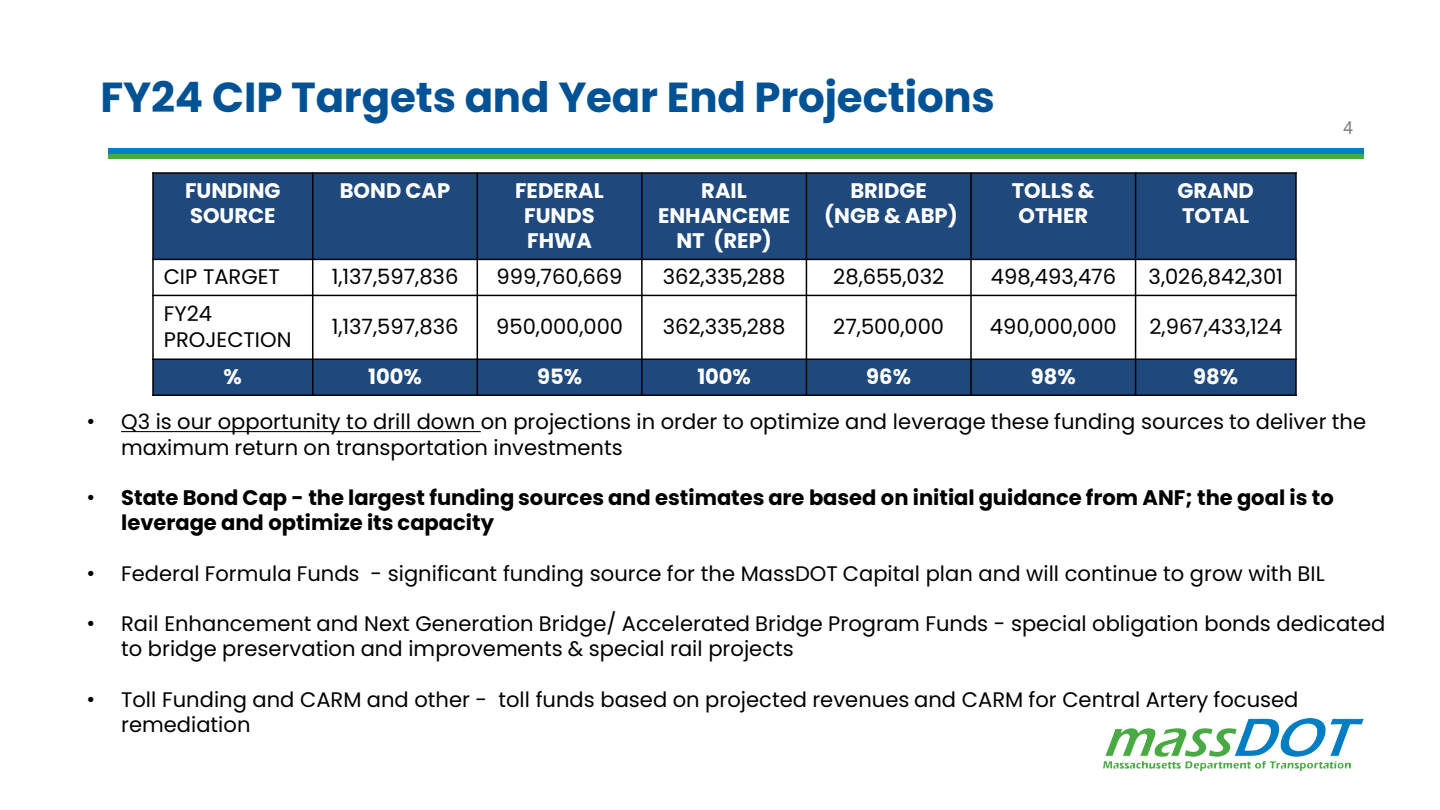
<style>
.page{position:relative;width:1440px;height:810px;background:#fff}
.page>*{position:absolute;margin:0;border:0;box-sizing:border-box;transform-origin:0 0}
.t1{font:700 42px "Poppins";letter-spacing:-.005em;color:#005295}
.t2{font:21px/25.2px "Poppins";color:#000}
.t3{font:700 21px/25.2px "Poppins";color:#000}
.t4{font:700 21px/25.2px "Poppins";color:#fff;text-align:center}
.t5{font:18px "Arial";color:#808285}
.s1{font-family:"Arial"}
.s2{font-family:"Arial";font-weight:400}
</style>
<div class="page">
<div style="left:108px;top:154px;width:1256px;height:5px;background:#49a942"></div>
<div style="left:108px;top:148px;width:1256px;height:6px;background:#007dc3"></div>
<img style="left:1104px;top:719px;width:259px;height:52px">
<svg style="left:121px;top:431px;width:360px;height:1px"></svg>
<div style="left:153px;top:173px;width:160px;height:86px;background:#1f497d"></div>
<div style="left:313px;top:173px;width:164px;height:86px;background:#1f497d"></div>
<div style="left:477px;top:173px;width:165px;height:86px;background:#1f497d"></div>
<div style="left:642px;top:173px;width:164px;height:86px;background:#1f497d"></div>
<div style="left:806px;top:173px;width:165px;height:86px;background:#1f497d"></div>
<div style="left:971px;top:173px;width:165px;height:86px;background:#1f497d"></div>
<div style="left:1136px;top:173px;width:160px;height:86px;background:#1f497d"></div>
<div style="left:153px;top:359px;width:160px;height:36px;background:#1f497d"></div>
<div style="left:313px;top:359px;width:164px;height:36px;background:#1f497d"></div>
<div style="left:477px;top:359px;width:165px;height:36px;background:#1f497d"></div>
<div style="left:642px;top:359px;width:164px;height:36px;background:#1f497d"></div>
<div style="left:806px;top:359px;width:165px;height:36px;background:#1f497d"></div>
<div style="left:971px;top:359px;width:165px;height:36px;background:#1f497d"></div>
<div style="left:1136px;top:359px;width:160px;height:36px;background:#1f497d"></div>
<hr style="left:312px;top:172px;width:1px;height:224px;background:#000">
<hr style="left:477px;top:172px;width:1px;height:224px;background:#000">
<hr style="left:641px;top:172px;width:2px;height:224px;background:#000">
<hr style="left:806px;top:172px;width:1px;height:224px;background:#000">
<hr style="left:970px;top:172px;width:2px;height:224px;background:#000">
<hr style="left:1135px;top:172px;width:1px;height:224px;background:#000">
<hr style="left:152px;top:259px;width:1145px;height:1px;background:#000">
<hr style="left:152px;top:295px;width:1145px;height:1px;background:#000">
<hr style="left:152px;top:359px;width:1145px;height:1px;background:#000">
<hr style="left:152px;top:172px;width:2px;height:224px;background:#000">
<hr style="left:1295px;top:172px;width:2px;height:224px;background:#000">
<hr style="left:152px;top:172px;width:1145px;height:2px;background:#000">
<hr style="left:152px;top:395px;width:1145px;height:1px;background:#000">
<h2 class="t1" style="left:100px;top:73px;width:896px">FY24 CIP Targets and Year End Projections</h2>
<p class="t4" style="left:185px;top:178px;width:97px;text-align:left">FUNDING<br>SOURCE</p>
<p class="t4" style="left:340px;top:178px;width:112px">BOND CAP</p>
<p class="t4" style="left:515px;top:178px;width:90px">FEDERAL<br>FUNDS<br>FHWA</p>
<p class="t4" style="left:658px;top:178px;width:133px">RAIL<br>ENHANCEME<br>NT (REP)</p>
<p class="t4" style="left:824px;top:178px;width:135px">BRIDGE (NGB &amp; ABP)</p>
<p class="t4" style="left:1012px;top:178px;width:85px">TOLLS &amp;<br>OTHER</p>
<p class="t4" style="left:1178px;top:178px;width:78px;text-align:left">GRAND<br>TOTAL</p>
<p class="t2" style="left:164px;top:264px;width:118px">CIP TARGET</p>
<p class="t2" style="left:332px;top:264px;width:128px">1,137,597,836</p>
<p class="t2" style="left:496px;top:264px;width:128px">999,760,669</p>
<p class="t2" style="left:663px;top:264px;width:124px">362,335,288</p>
<p class="t2" style="left:833px;top:264px;width:112px">28,655,032</p>
<p class="t2" style="left:991px;top:264px;width:127px">498,493,476</p>
<p class="t2" style="left:1149px;top:264px;width:136px">3,026,842,301</p>
<p class="t2" style="left:164px;top:302px;width:129px">FY24<br>PROJECTION</p>
<p class="t2" style="left:332px;top:314px;width:128px">1,137,597,836</p>
<p class="t2" style="left:496px;top:314px;width:128px">950,000,000</p>
<p class="t2" style="left:663px;top:314px;width:124px">362,335,288</p>
<p class="t2" style="left:833px;top:314px;width:112px">27,500,000</p>
<p class="t2" style="left:990px;top:314px;width:128px">490,000,000</p>
<p class="t2" style="left:1149px;top:314px;width:134px">2,967,433,124</p>
<p class="t4" style="left:224px;top:364px;width:20px">%</p>
<p class="t4" style="left:368px;top:364px;width:55px">100%</p>
<p class="t4" style="left:537px;top:364px;width:46px">95%</p>
<p class="t4" style="left:697px;top:364px;width:55px">100%</p>
<p class="t4" style="left:866px;top:364px;width:46px">96%</p>
<p class="t4" style="left:1031px;top:364px;width:46px">98%</p>
<p class="t4" style="left:1193px;top:364px;width:46px">98%</p>
<p class="t5" style="left:1344px;top:116px;width:12px">4</p>
<p class="t2" style="left:121px;top:410px;width:1246px;text-indent:-34px"><span class="s1">•</span> Q3 is our opportunity to drill down on projections in order to optimize and leverage these funding sources to deliver the maximum return on transportation investments</p>
<p class="t3" style="left:121px;top:485px;width:1214px;text-indent:-34px"><span class="s2">•</span> State Bond Cap - the largest funding sources and estimates are based on initial guidance from ANF; the goal is to leverage and optimize its capacity</p>
<p class="t2" style="left:87px;top:561px;width:1239px"><span class="s1">•</span> Federal Formula Funds - significant funding source for the MassDOT Capital plan and will continue to grow with BIL</p>
<p class="t2" style="left:121px;top:611px;width:1266px;text-indent:-34px"><span class="s1">•</span> Rail Enhancement and Next Generation Bridge/ Accelerated Bridge Program Funds - special obligation bonds dedicated to bridge preservation and improvements &amp; special rail projects</p>
<p class="t2" style="left:121px;top:687px;width:1179px;text-indent:-34px"><span class="s1">•</span> Toll Funding and CARM and other - toll funds based on projected revenues and CARM for Central Artery focused remediation</p>
</div>
